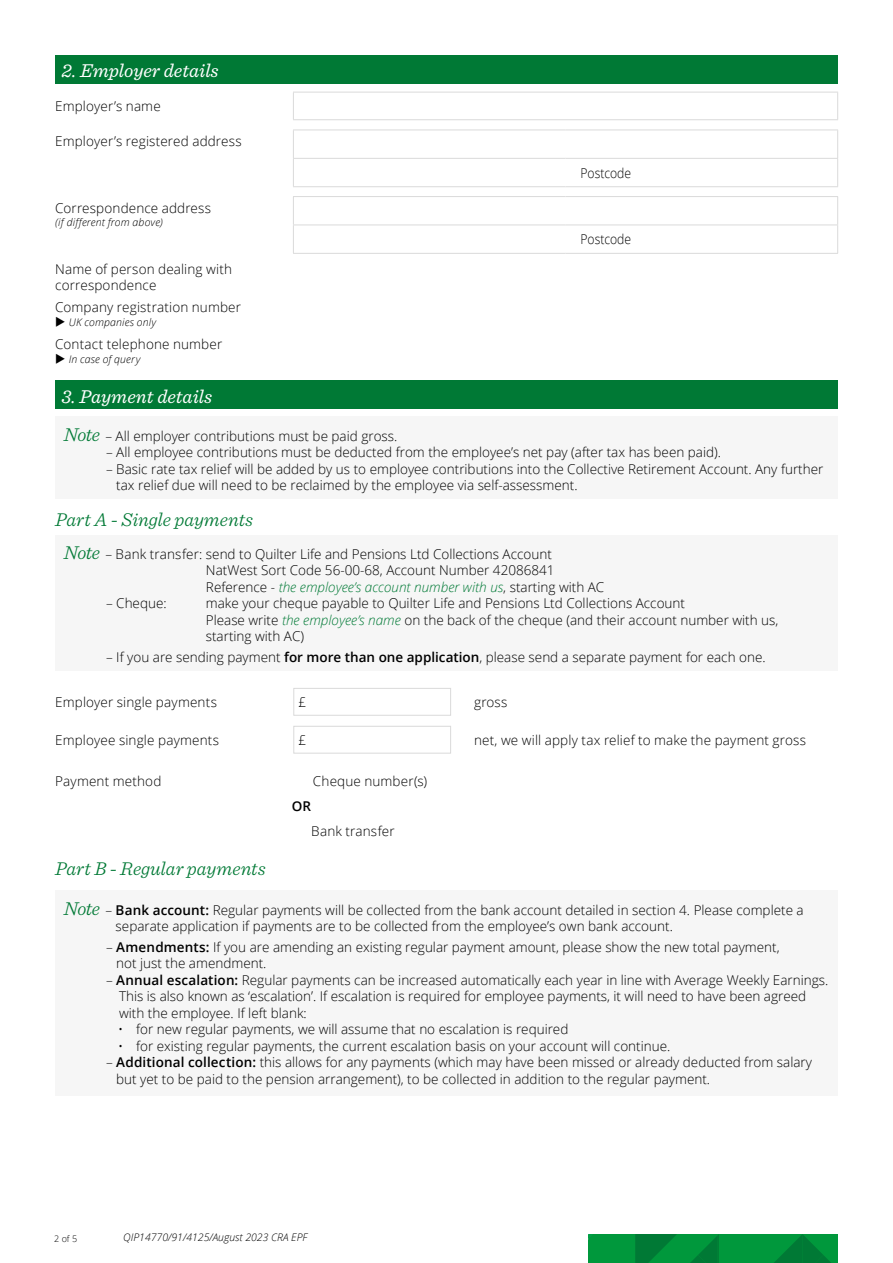
<style>
.page{position:relative;width:893px;height:1263px;background:#fff}
.page>*{position:absolute;margin:0;border:0;box-sizing:border-box;transform-origin:0 0}
.t1{font:italic 300 19.5px "Sentinel";color:#007935}
.t2{font:italic 19.5px "Sentinel";color:#fff}
.t3{font:300 13.5px/16.5px "Open Sans";color:#000}
.t4{font:300 13.5px "Open Sans";color:#000;scale:.9 1}
.t5{font:600 13.5px "Open Sans";color:#000}
.t6{font:italic 300 10.5px "Open Sans";letter-spacing:.01em;color:#000}
.t7{font:300 9px "Open Sans";color:#000}
.s1{font-family:"Sentinel";font-style:italic;font-size:19.5px;color:#007935}
.s2{font-style:italic;color:#007935}
.s3{font-weight:600}
</style>
<div class="page">
<svg style="left:589px;top:1234px;width:249px;height:29px;background:#008f3a"></svg>
<div style="left:55px;top:55px;width:783px;height:29px;background:#007935"></div>
<div style="left:55px;top:381px;width:783px;height:28px;background:#007935"></div>
<hr style="left:293px;top:92px;width:545px;height:1px;background:#dadada">
<svg style="left:293px;top:93px;width:1px;height:26px"></svg>
<svg style="left:837px;top:93px;width:1px;height:26px"></svg>
<hr style="left:293px;top:119px;width:545px;height:1px;background:#dadada">
<hr style="left:293px;top:130px;width:273px;height:1px;background:#dadada">
<hr style="left:566px;top:130px;width:272px;height:1px;background:#dadada">
<hr style="left:293px;top:158px;width:273px;height:1px;background:#dadada">
<svg style="left:293px;top:131px;width:1px;height:55px"></svg>
<hr style="left:293px;top:186px;width:273px;height:1px;background:#dadada">
<hr style="left:566px;top:158px;width:272px;height:1px;background:#dadada">
<svg style="left:837px;top:131px;width:1px;height:55px"></svg>
<hr style="left:566px;top:186px;width:272px;height:1px;background:#dadada">
<hr style="left:293px;top:196px;width:273px;height:1px;background:#dadada">
<hr style="left:566px;top:196px;width:272px;height:1px;background:#dadada">
<hr style="left:293px;top:225px;width:273px;height:1px;background:#dadada">
<svg style="left:293px;top:197px;width:1px;height:56px"></svg>
<hr style="left:293px;top:253px;width:273px;height:1px;background:#dadada">
<hr style="left:566px;top:225px;width:272px;height:1px;background:#dadada">
<svg style="left:837px;top:197px;width:1px;height:56px"></svg>
<hr style="left:566px;top:253px;width:272px;height:1px;background:#dadada">
<div style="left:55px;top:417px;width:783px;height:82px;background:#f6f6f6"></div>
<div style="left:55px;top:534px;width:783px;height:136px;background:#f6f6f6"></div>
<div style="left:293px;top:688px;width:158px;height:28px;border:1px solid #dadada"></div>
<div style="left:293px;top:726px;width:158px;height:27px;border:1px solid #dadada"></div>
<div style="left:55px;top:890px;width:783px;height:206px;background:#f6f6f6"></div>
<h1 class="t2" style="left:62px;top:56px;width:158px">2. Employer details</h1>
<p class="t3" style="left:55px;top:98px;width:107px">Employer’s name</p>
<p class="t3" style="left:55px;top:133px;width:188px">Employer’s registered address</p>
<p class="t3" style="left:55px;top:199px;width:157px">Correspondence address</p>
<p class="t6" style="left:55px;top:215px;width:109px">(if different from above)</p>
<p class="t4" style="left:580px;top:164px;width:58px">Postcode</p>
<p class="t4" style="left:580px;top:230px;width:58px">Postcode</p>
<p class="t3" style="left:55px;top:260px;width:178px">Name of person dealing with correspondence</p>
<p class="t3" style="left:55px;top:299px;width:187px">Company registration number</p>
<p class="t6" style="left:55px;top:315px;width:102px">◆ UK companies only</p>
<p class="t3" style="left:55px;top:336px;width:168px">Contact telephone number</p>
<p class="t6" style="left:55px;top:352px;width:87px">◆ In case of query</p>
<h1 class="t2" style="left:62px;top:381px;width:152px">3. Payment details</h1>
<p class="t3" style="left:64px;top:427px;width:335px"><span class="s1">Note</span> – All employer contributions must be paid gross.</p>
<p class="t3" style="left:106px;top:444px;width:616px">– All employee contributions must be deducted from the employee’s net pay (after tax has been paid).</p>
<p class="t3" style="left:116px;top:460px;width:709px;text-indent:-10px">– Basic rate tax relief will be added by us to employee contributions into the Collective Retirement Account. Any further tax relief due will need to be reclaimed by the employee via self-assessment.</p>
<h1 class="t1" style="left:55px;top:505px;width:199px">Part A - Single payments</h1>
<p class="t3" style="left:206px;top:545px;width:400px;text-indent:-142px"><span class="s1">Note</span> – Bank transfer: send to Quilter Life and Pensions Ltd Collections Account<br>NatWest Sort Code 56-00-68, Account Number 42086841<br>Reference - <span class="s2">the employee’s account number with us</span>, starting with AC</p>
<p class="t3" style="left:106px;top:595px;width:62px">– Cheque:</p>
<p class="t3" style="left:206px;top:595px;width:574px">make your cheque payable to Quilter Life and Pensions Ltd Collections Account<br>Please write <span class="s2">the employee’s name</span> on the back of the cheque (and their account number with us, starting with AC)</p>
<p class="t3" style="left:106px;top:648px;width:661px">– If you are sending payment <span class="s3">for more than one application</span>, please send a separate payment for each one.</p>
<p class="t3" style="left:55px;top:693px;width:163px">Employer single payments</p>
<p class="t3" style="left:298px;top:693px;width:9px">£</p>
<p class="t3" style="left:474px;top:693px;width:35px">gross</p>
<p class="t3" style="left:55px;top:731px;width:165px">Employee single payments</p>
<p class="t3" style="left:298px;top:731px;width:9px">£</p>
<p class="t3" style="left:474px;top:731px;width:333px">net, we will apply tax relief to make the payment gross</p>
<p class="t3" style="left:55px;top:772px;width:108px">Payment method</p>
<p class="t3" style="left:313px;top:772px;width:116px">Cheque number(s)</p>
<p class="t5" style="left:292px;top:796px;width:21px">OR</p>
<p class="t3" style="left:311px;top:822px;width:85px">Bank transfer</p>
<h1 class="t1" style="left:55px;top:854px;width:212px">Part B - Regular payments</h1>
<p class="t3" style="left:116px;top:901px;width:690px;text-indent:-52px"><span class="s1">Note</span> – <span class="s3">Bank account:</span> Regular payments will be collected from the bank account detailed in section 4. Please complete a separate application if payments are to be collected from the employee’s own bank account.</p>
<p class="t3" style="left:116px;top:938px;width:665px;text-indent:-10px">– <span class="s3">Amendments:</span> If you are amending an existing regular payment amount, please show the new total payment, not just the amendment.</p>
<p class="t3" style="left:119px;top:971px;width:711px;text-indent:-13px">– <span class="s3">Annual escalation:</span> Regular payments can be increased automatically each year in line with Average Weekly Earnings.<br>This is also known as ‘escalation’. If escalation is required for employee payments, it will need to have been agreed with the employee. If left blank:</p>
<p class="t3" style="left:118px;top:1021px;width:452px">• for new regular payments, we will assume that no escalation is required</p>
<p class="t3" style="left:118px;top:1037px;width:554px">• for existing regular payments, the current escalation basis on your account will continue.</p>
<p class="t3" style="left:116px;top:1054px;width:697px;text-indent:-10px">– <span class="s3">Additional collection:</span> this allows for any payments (which may have been missed or already deducted from salary but yet to be paid to the pension arrangement), to be collected in addition to the regular payment.</p>
<p class="t7" style="left:54px;top:1232px;width:24px">2 of 5</p>
<p class="t6" style="left:123px;top:1230px;width:186px">QIP14770/91/4125/August 2023 CRA EPF</p>
</div>
